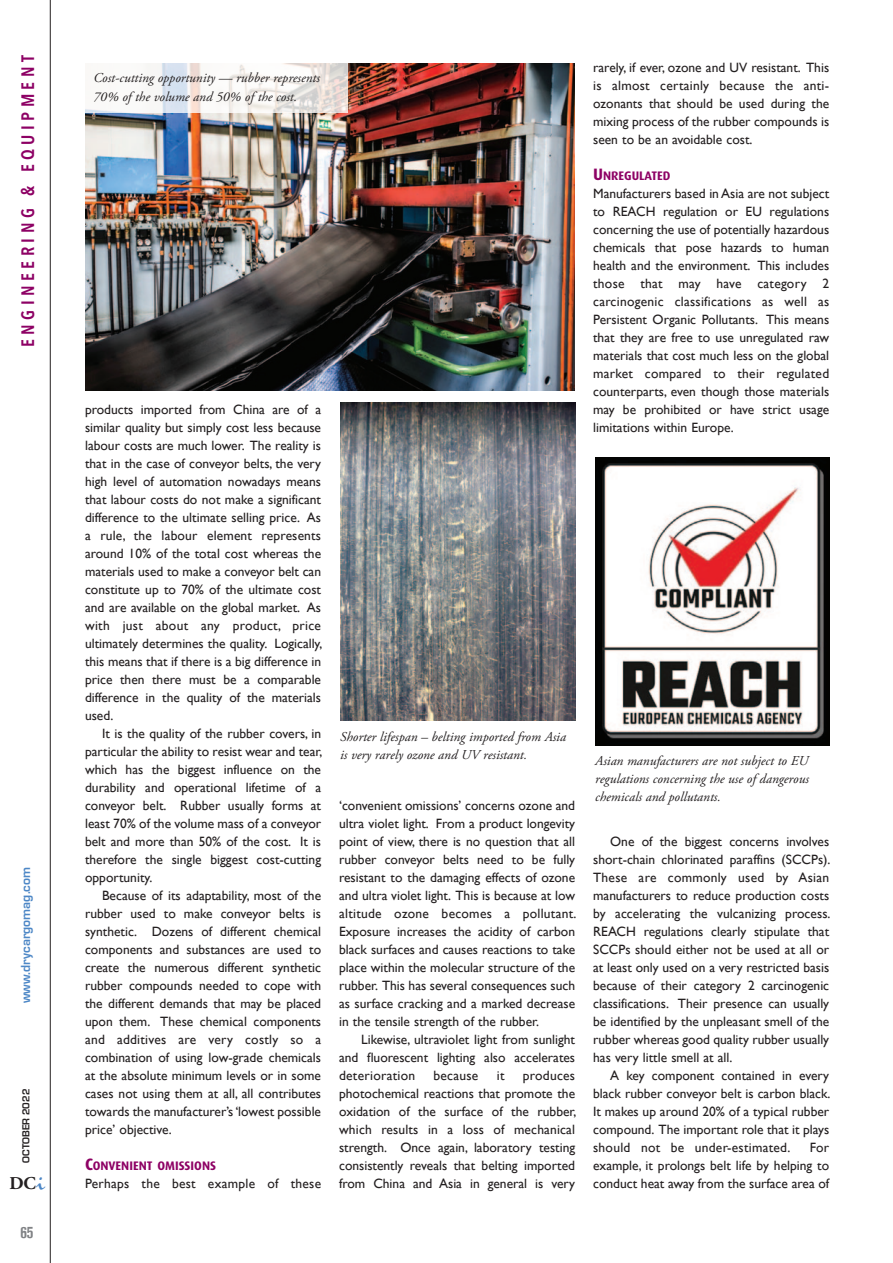
<style>
.page{position:relative;width:893px;height:1263px;background:#fff}
.page>*{position:absolute;margin:0;border:0;box-sizing:border-box;transform-origin:0 0}
.t1{font:600 18px "Avenir Next Condensed";letter-spacing:.25em;color:#8d0164}
.t2{font:700 18px "Adobe Garamond";color:#231f20}
.t3{font:700 condensed 16.5px "Akzidenz Grotesk BE";color:#808285}
.t4{font:13.5px/18px "Gill Sans";color:#231f20;text-align:justify}
.t5{font:italic 13.5px/18px "Adobe Garamond Pro";color:#231f20}
.t6{font:13.5px "Gill Sans";letter-spacing:.02em;color:#231f20}
.t7{font:700 13.5px "Eurostile";color:#4d87c6}
.t8{font:700 12.3px "Dax";color:#8d0164}
.t9{font:700 10.5px "Eurostile";color:#231f20}
.s1{font-family:"Zephyr";font-weight:400;color:#4d87c6}
.s2{font-size:16.5px}
</style>
<div class="page">
<hr style="left:50px;top:0;width:1px;height:1263px;background:#231f20">
<img style="left:85px;top:64px;width:489px;height:326px">
<img style="left:340px;top:402px;width:235px;height:318px">
<img style="left:595px;top:457px;width:234px;height:288px">
<div style="left:85px;top:64px;width:263px;height:49px;background:#fff;opacity:.8"></div>
<p class="t1" style="left:16px;top:347px;width:293px;rotate:-90deg">ENGINEERING &amp; EQUIPMENT</p>
<p class="t7" style="left:19px;top:1003px;width:138px;rotate:-90deg">www.drycargomag.com</p>
<p class="t9" style="left:21px;top:1163px;width:75px;rotate:-90deg">OCTOBER 2022</p>
<p class="t2" style="left:9px;top:1176px;width:37px">DC<span class="s1">i</span></p>
<p class="t3" style="left:20px;top:1226px;width:15px">65</p>
<p class="t5" style="left:94px;top:70px;width:228px">Cost-cutting opportunity — rubber represents<br>70% of the volume and 50% of the cost.</p>
<p class="t4" style="left:85px;top:400px;width:239px">products imported from China are of a similar quality but simply cost less because labour costs are much lower. The reality is that in the case of conveyor belts, the very high level of automation nowadays means that labour costs do not make a significant difference to the ultimate selling price. As a rule, the labour element represents around 10% of the total cost whereas the materials used to make a conveyor belt can constitute up to 70% of the ultimate cost and are available on the global market. As with just about any product, price ultimately determines the quality. Logically, this means that if there is a big difference in price then there must be a comparable difference in the quality of the materials used.</p>
<p class="t4" style="left:85px;top:724px;width:239px;text-indent:17px">It is the quality of the rubber covers, in particular the ability to resist wear and tear, which has the biggest influence on the durability and operational lifetime of a conveyor belt. Rubber usually forms at least 70% of the volume mass of a conveyor belt and more than 50% of the cost. It is therefore the single biggest cost-cutting opportunity.</p>
<p class="t4" style="left:85px;top:886px;width:238px;text-indent:17px">Because of its adaptability, most of the rubber used to make conveyor belts is synthetic. Dozens of different chemical components and substances are used to create the numerous different synthetic rubber compounds needed to cope with the different demands that may be placed upon them. These chemical components and additives are very costly so a combination of using low-grade chemicals at the absolute minimum levels or in some cases not using them at all, all contributes towards the manufacturer’s ‘lowest possible price’ objective.</p>
<p class="t8" style="left:85px;top:1160px;width:133px"><span class="s2">C</span>ONVENIENT OMISSIONS</p>
<p class="t6" style="left:85px;top:1176px;width:238px">Perhaps the best example of these</p>
<p class="t4" style="left:593px;top:58px;width:238px">rarely, if ever, ozone and UV resistant. This is almost certainly because the anti&shy;ozonants that should be used during the mixing process of the rubber compounds is seen to be an avoidable cost.</p>
<p class="t8" style="left:593px;top:170px;width:79px"><span class="s2">U</span>NREGULATED</p>
<p class="t4" style="left:593px;top:184px;width:238px">Manufacturers based in Asia are not subject to REACH regulation or EU regulations concerning the use of potentially hazardous chemicals that pose hazards to human health and the environment. This includes those that may have category 2 carcinogenic classifications as well as Persistent Organic Pollutants. This means that they are free to use unregulated raw materials that cost much less on the global market compared to their regulated counterparts, even though those materials may be prohibited or have strict usage limitations within Europe.</p>
<p class="t5" style="left:340px;top:729px;width:227px">Shorter lifespan – belting imported from Asia is very rarely ozone and UV resistant.</p>
<p class="t4" style="left:339px;top:796px;width:239px">‘convenient omissions’ concerns ozone and ultra violet light. From a product longevity point of view, there is no question that all rubber conveyor belts need to be fully resistant to the damaging effects of ozone and ultra violet light. This is because at low altitude ozone becomes a pollutant.<br>Exposure increases the acidity of carbon black surfaces and causes reactions to take place within the molecular structure of the rubber. This has several consequences such as surface cracking and a marked decrease in the tensile strength of the rubber.</p>
<p class="t4" style="left:339px;top:1030px;width:238px;text-indent:22px">Likewise, ultraviolet light from sunlight and fluorescent lighting also accelerates deterioration</p>
<p class="t4" style="left:339px;top:1066px;width:239px;text-indent:184px">produces photochemical reactions that promote the oxidation of the surface of the rubber, which results in a loss of mechanical strength. Once again, laboratory testing consistently reveals that belting imported from China and Asia in general is very</p>
<p class="t6" style="left:433px;top:1068px;width:46px">because</p>
<p class="t4" style="left:497px;top:1066px;width:9px">it</p>
<p class="t5" style="left:595px;top:753px;width:215px;text-align:justify">Asian manufacturers are not subject to EU regulations concerning the use of dangerous chemicals and pollutants.</p>
<p class="t4" style="left:593px;top:832px;width:239px;text-indent:17px">One of the biggest concerns involves short-chain chlorinated paraffins (SCCPs).<br>These are commonly used by Asian manufacturers to reduce production costs by accelerating the vulcanizing process.<br>REACH regulations clearly stipulate that SCCPs should either not be used at all or at least only used on a very restricted basis because of their category 2 carcinogenic classifications. Their presence can usually be identified by the unpleasant smell of the rubber whereas good quality rubber usually has very little smell at all.</p>
<p class="t4" style="left:593px;top:1066px;width:239px;text-indent:17px">A key component contained in every black rubber conveyor belt is carbon black.<br>It makes up around 20% of a typical rubber compound. The important role that it plays should not be under-estimated.</p>
<p class="t4" style="left:593px;top:1138px;width:238px;text-indent:217px">For example, it prolongs belt life by helping to conduct heat away from the surface area of</p>
</div>
